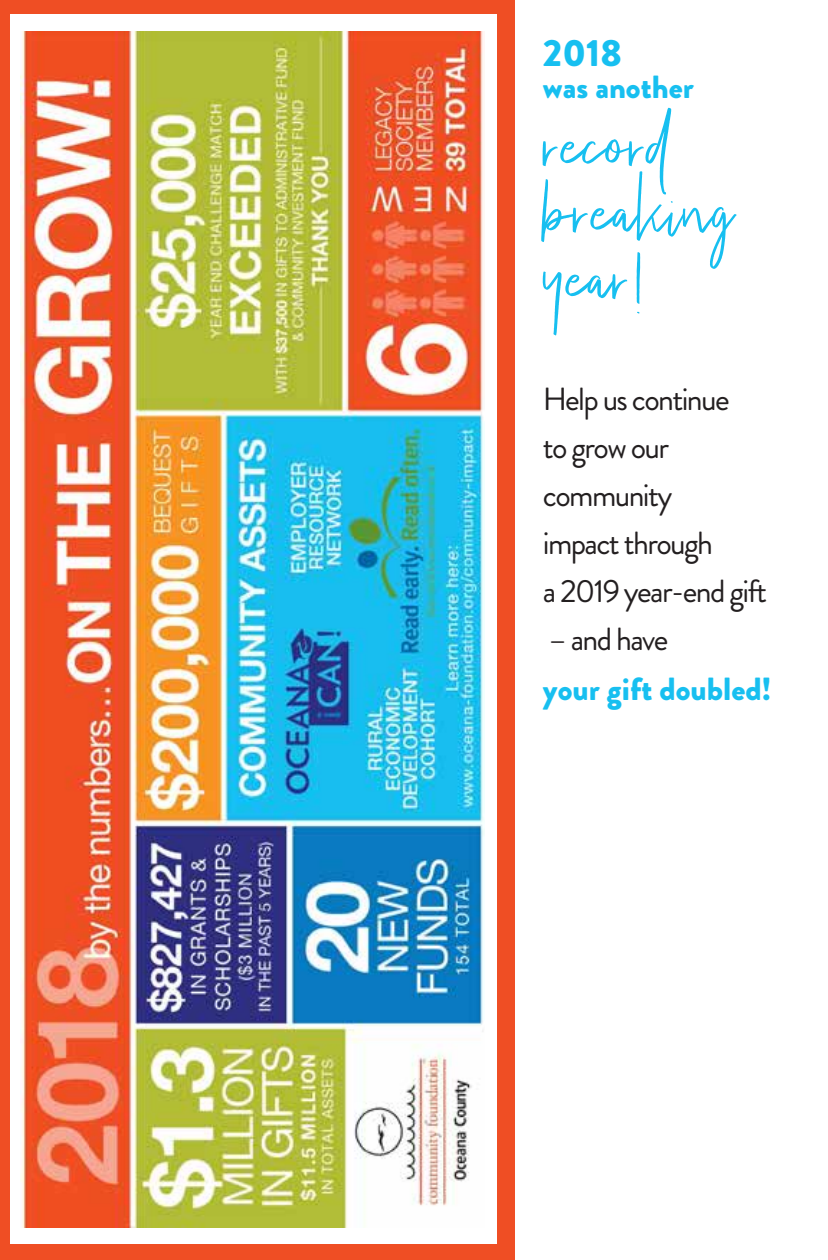
<style>
.page{position:relative;width:828px;height:1260px;background:#fff}
.page>*{position:absolute;margin:0;border:0;box-sizing:border-box;transform-origin:0 0}
.t1{font:100px "Glamoush";color:#17bff0}
.t2{font:900 38px "Brandon Grotesque";color:#17bff0}
.t3{font:32px/48px "Brandon Grotesque";letter-spacing:-.05em;color:#231f20}
.t4{font:900 32px "Brandon Grotesque";color:#17bff0}
</style>
<div class="page">
<div style="left:0;top:0;width:514px;height:1260px;background:#ef4e24"></div>
<div style="left:10px;top:14px;width:487px;height:1229px;background:#fff"></div>
<img style="left:20px;top:32px;width:464px;height:1195px">
<p class="t2" style="left:543px;top:26px;width:81px">2018</p>
<p class="t4" style="left:543px;top:65px;width:152px">was another</p>
<h1 class="t1" style="left:543px;top:105px;width:130px">record</h1>
<h1 class="t1" style="left:543px;top:171px;width:193px">breaking</h1>
<h1 class="t1" style="left:543px;top:238px;width:105px">year!</h1>
<p class="t3" style="left:543px;top:376px;width:226px">Help us continue<br>to grow our community<br>impact through<br>a 2019 year-end gift</p>
<p class="t3" style="left:548px;top:616px;width:122px">– and have</p>
<p class="t4" style="left:543px;top:666px;width:230px">your gift doubled!</p>
</div>
